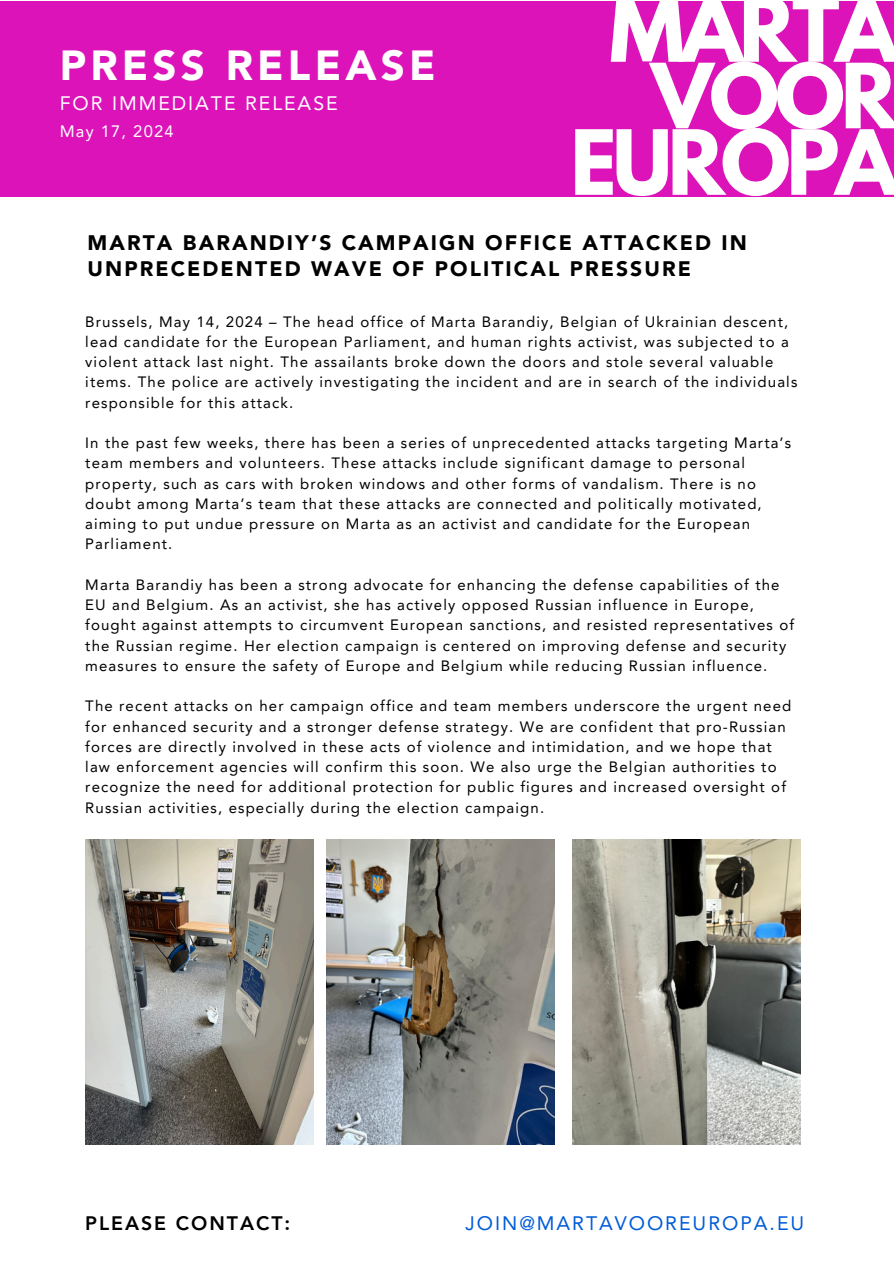
<style>
.page{position:relative;width:894px;height:1264px;background:#fff}
.page>*{position:absolute;margin:0;border:0;box-sizing:border-box;transform-origin:0 0}
.t1{font:700 79.5px/66.4px "League Spartan";letter-spacing:-.05em;color:#fff;text-align:right}
.t2{font:900 42px "Avenir LT Pro";letter-spacing:.1em;color:#fff}
.t3{font:900 21px/25.8px "Avenir LT Pro";letter-spacing:.1em;color:#000}
.t4{font:19.5px "Avenir LT Pro";letter-spacing:.1em;color:#015cd8}
.t5{font:19.5px "Avenir LT Pro";letter-spacing:.1em;color:#fff}
.t6{font:800 19.5px "Avenir LT Pro";letter-spacing:.1em;color:#000}
.t7{font:16.5px "Avenir LT Pro";letter-spacing:.075em;color:#fff}
.t8{font:15px/20.2px "Avenir LT Pro";letter-spacing:.075em;color:#000}
</style>
<div class="page">
<div style="left:0;top:1px;width:893px;height:195px;background:#dc13b9"></div>
<img style="left:85px;top:839px;width:229px;height:305px">
<img style="left:326px;top:839px;width:228px;height:305px">
<img style="left:572px;top:839px;width:228px;height:305px">
<p class="t1" style="left:570px;top:7px;width:329px">MARTA<br>VOOR<br>EUROPA</p>
<p class="t3" style="left:87px;top:231px;width:660px">MARTA BARANDIY’S CAMPAIGN OFFICE ATTACKED IN<br>UNPRECEDENTED WAVE OF POLITICAL PRESSURE</p>
<p class="t8" style="left:85px;top:312px;width:713px">Brussels, May 14, 2024 – The head office of Marta Barandiy, Belgian of Ukrainian descent, lead candidate for the European Parliament, and human rights activist, was subjected to a violent attack last night. The assailants broke down the doors and stole several valuable items. The police are actively investigating the incident and are in search of the individuals responsible for this attack.</p>
<p class="t8" style="left:85px;top:434px;width:707px">In the past few weeks, there has been a series of unprecedented attacks targeting Marta’s team members and volunteers. These attacks include significant damage to personal property, such as cars with broken windows and other forms of vandalism. There is no doubt among Marta’s team that these attacks are connected and politically motivated, aiming to put undue pressure on Marta as an activist and candidate for the European Parliament.</p>
<p class="t8" style="left:85px;top:576px;width:710px">Marta Barandiy has been a strong advocate for enhancing the defense capabilities of the EU and Belgium. As an activist, she has actively opposed Russian influence in Europe, fought against attempts to circumvent European sanctions, and resisted representatives of the Russian regime. Her election campaign is centered on improving defense and security measures to ensure the safety of Europe and Belgium while reducing Russian influence.</p>
<p class="t8" style="left:85px;top:697px;width:707px">The recent attacks on her campaign office and team members underscore the urgent need for enhanced security and a stronger defense strategy. We are confident that pro-Russian forces are directly involved in these acts of violence and intimidation, and we hope that law enforcement agencies will confirm this soon. We also urge the Belgian authorities to recognize the need for additional protection for public figures and increased oversight of Russian activities, especially during the election campaign.</p>
<h2 class="t2" style="left:60px;top:48px;width:377px">PRESS RELEASE</h2>
<h1 class="t5" style="left:60px;top:95px;width:279px">FOR IMMEDIATE RELEASE</h1>
<h4 class="t7" style="left:60px;top:125px;width:115px">May 17, 2024</h4>
<h3 class="t6" style="left:85px;top:1215px;width:206px">PLEASE CONTACT:</h3>
<h4 class="t4" style="left:465px;top:1215px;width:340px">JOIN@MARTAVOOREUROPA.EU</h4>
</div>
